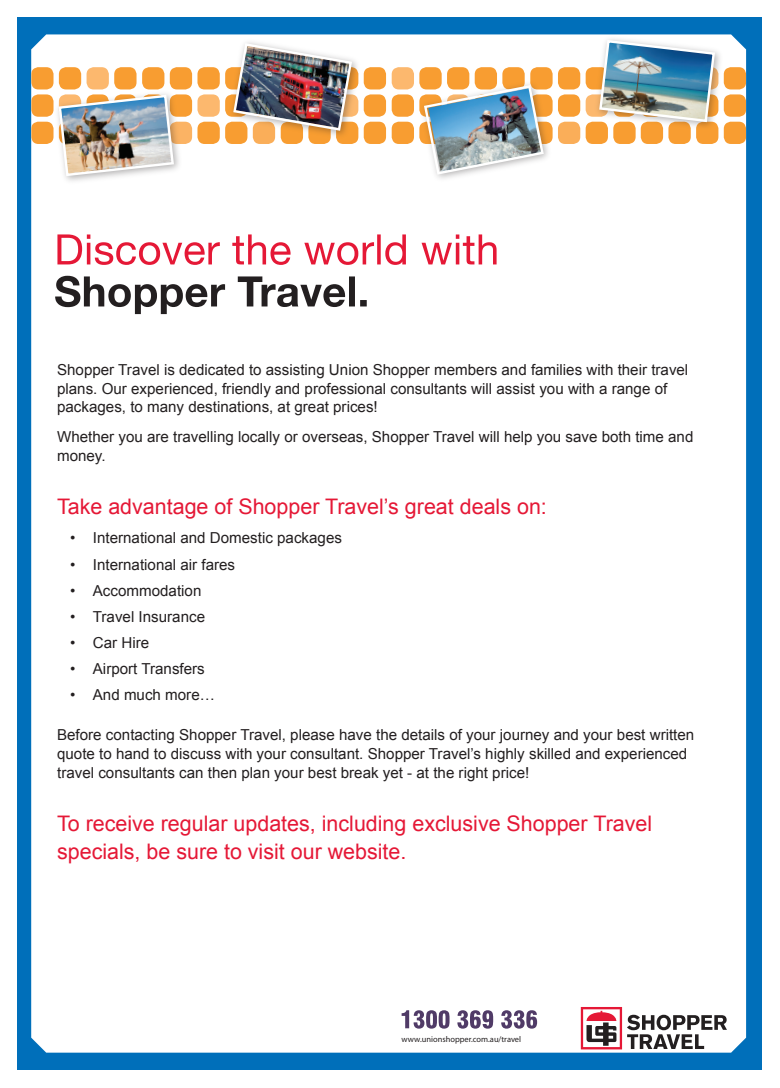
<style>
.page{position:relative;width:780px;height:1088px;background:#fff}
.page>*{position:absolute;margin:0;border:0;box-sizing:border-box;transform-origin:0 0}
.t1{font:21.5px/27.8px "Arial";color:#e51836}
.t2{font:15.12px/26px "Arial";color:#231f20}
.t3{font:8.38px "Myriad Pro";color:#231f20}
</style>
<div class="page">
<div style="left:17px;top:17px;width:744px;height:1052px;background:#006fba"></div>
<div style="left:31px;top:34px;width:715px;height:1018px;background:#fff"></div>
<div style="left:723px;top:122px;width:23px;height:22px;background:#f89d31;border-radius:7px"></div>
<div style="left:696px;top:122px;width:22px;height:22px;background:#f89d31;border-radius:7px"></div>
<div style="left:668px;top:122px;width:22px;height:22px;background:#f89d31;border-radius:7px"></div>
<div style="left:640px;top:122px;width:23px;height:22px;background:#f89d31;border-radius:7px"></div>
<div style="left:723px;top:94px;width:23px;height:23px;background:#f89d31;border-radius:7px"></div>
<div style="left:723px;top:67px;width:23px;height:22px;background:#f89d31;border-radius:7px"></div>
<div style="left:31px;top:122px;width:22px;height:22px;background:#f89d31;border-radius:7px"></div>
<div style="left:31px;top:94px;width:22px;height:23px;background:#f89d31;border-radius:7px"></div>
<div style="left:114px;top:67px;width:22px;height:22px;background:#f89d31;border-radius:7px"></div>
<div style="left:87px;top:67px;width:22px;height:22px;background:#fcb86e;border-radius:7px"></div>
<div style="left:59px;top:67px;width:22px;height:22px;background:#f89d31;border-radius:7px"></div>
<div style="left:31px;top:67px;width:22px;height:22px;background:#f89d31;border-radius:7px"></div>
<div style="left:253px;top:122px;width:22px;height:22px;background:#faae59;border-radius:7px"></div>
<div style="left:225px;top:122px;width:22px;height:22px;background:#f89d31;border-radius:7px"></div>
<div style="left:197px;top:122px;width:23px;height:22px;background:#f89d31;border-radius:7px"></div>
<div style="left:170px;top:122px;width:22px;height:22px;background:#fbb364;border-radius:7px"></div>
<div style="left:225px;top:94px;width:22px;height:23px;background:#f89d31;border-radius:7px"></div>
<div style="left:197px;top:94px;width:23px;height:23px;background:#fcb86e;border-radius:7px"></div>
<div style="left:170px;top:94px;width:22px;height:23px;background:#f89d31;border-radius:7px"></div>
<div style="left:225px;top:67px;width:22px;height:22px;background:#f89d31;border-radius:7px"></div>
<div style="left:197px;top:67px;width:23px;height:22px;background:#f89d31;border-radius:7px"></div>
<div style="left:170px;top:67px;width:22px;height:22px;background:#f89d31;border-radius:7px"></div>
<div style="left:142px;top:67px;width:22px;height:22px;background:#f89d31;border-radius:7px"></div>
<div style="left:364px;top:122px;width:22px;height:22px;background:#f89d31;border-radius:7px"></div>
<div style="left:336px;top:122px;width:22px;height:22px;background:#f89d31;border-radius:7px"></div>
<div style="left:308px;top:122px;width:23px;height:22px;background:#f89d31;border-radius:7px"></div>
<div style="left:281px;top:122px;width:22px;height:22px;background:#f89d31;border-radius:7px"></div>
<div style="left:364px;top:94px;width:22px;height:23px;background:#f89d31;border-radius:7px"></div>
<div style="left:364px;top:67px;width:22px;height:22px;background:#f89d31;border-radius:7px"></div>
<div style="left:391px;top:122px;width:23px;height:22px;background:#f89d31;border-radius:7px"></div>
<div style="left:391px;top:94px;width:23px;height:23px;background:#f89d31;border-radius:7px"></div>
<div style="left:502px;top:67px;width:22px;height:22px;background:#f89d31;border-radius:7px"></div>
<div style="left:474px;top:67px;width:23px;height:22px;background:#f89d31;border-radius:7px"></div>
<div style="left:447px;top:67px;width:22px;height:22px;background:#f89d31;border-radius:7px"></div>
<div style="left:419px;top:67px;width:22px;height:22px;background:#f89d31;border-radius:7px"></div>
<div style="left:391px;top:67px;width:23px;height:22px;background:#fcb86e;border-radius:7px"></div>
<div style="left:613px;top:122px;width:22px;height:22px;background:#f89d31;border-radius:7px"></div>
<div style="left:585px;top:122px;width:23px;height:22px;background:#f89d31;border-radius:7px"></div>
<div style="left:558px;top:122px;width:22px;height:22px;background:#faae59;border-radius:7px"></div>
<div style="left:585px;top:94px;width:23px;height:23px;background:#fcb86e;border-radius:7px"></div>
<div style="left:558px;top:94px;width:22px;height:23px;background:#f89d31;border-radius:7px"></div>
<div style="left:585px;top:67px;width:23px;height:22px;background:#f89d31;border-radius:7px"></div>
<div style="left:558px;top:67px;width:22px;height:22px;background:#f89d31;border-radius:7px"></div>
<div style="left:530px;top:67px;width:22px;height:22px;background:#f89d31;border-radius:7px"></div>
<svg style="left:401px;top:1010px;width:136px;height:18px;background:#a499b0"></svg>
<div style="left:593px;top:34px;width:131px;height:98px;background:#231f20;opacity:.35"></div>
<img style="left:598px;top:39px;width:118px;height:84px">
<div style="left:418px;top:80px;width:135px;height:104px;background:#231f20;opacity:.35"></div>
<img style="left:422px;top:84px;width:123px;height:92px">
<div style="left:228px;top:38px;width:133px;height:102px;background:#231f20;opacity:.35"></div>
<img style="left:232px;top:42px;width:121px;height:90px">
<div style="left:53px;top:89px;width:130px;height:96px;background:#231f20;opacity:.35"></div>
<img style="left:57px;top:93px;width:118px;height:84px">
<svg style="left:580px;top:1007px;width:147px;height:42px;background:#bba8ab"></svg>
<svg style="left:57px;top:234px;width:439px;height:31px;background:#f7bfc8"></svg>
<svg style="left:55px;top:276px;width:312px;height:38px;background:#b7b6b6"></svg>
<p class="t2" style="left:57px;top:360px;width:632px;line-height:18.9px">Shopper Travel is dedicated to assisting Union Shopper members and families with their travel plans. Our experienced, friendly and professional consultants will assist you with a range of packages, to many destinations, at great prices!</p>
<p class="t2" style="left:57px;top:427px;width:637px;line-height:18.9px">Whether you are travelling locally or overseas, Shopper Travel will help you save both time and money.</p>
<h1 class="t1" style="left:57px;top:493px;width:491px">Take advantage of Shopper Travel’s great deals on:</h1>
<p class="t2" style="left:93px;top:525px;width:250px">International and Domestic packages<br>International air fares<br>Accommodation<br>Travel Insurance<br>Car Hire<br>Airport Transfers<br>And much more…</p>
<p class="t2" style="left:57px;top:726px;width:638px;line-height:18.9px">Before contacting Shopper Travel, please have the details of your journey and your best written quote to hand to discuss with your consultant. Shopper Travel’s highly skilled and experienced travel consultants can then plan your best break yet - at the right price!</p>
<h1 class="t1" style="left:57px;top:810px;width:596px">To receive regular updates, including exclusive Shopper Travel specials, be sure to visit our website.</h1>
<p class="t2" style="left:70px;top:525px;width:7px;text-align:justify">• • • • • • •</p>
<p class="t3" style="left:401px;top:1034px;width:121px">www.unionshopper.com.au/travel</p>
</div>
